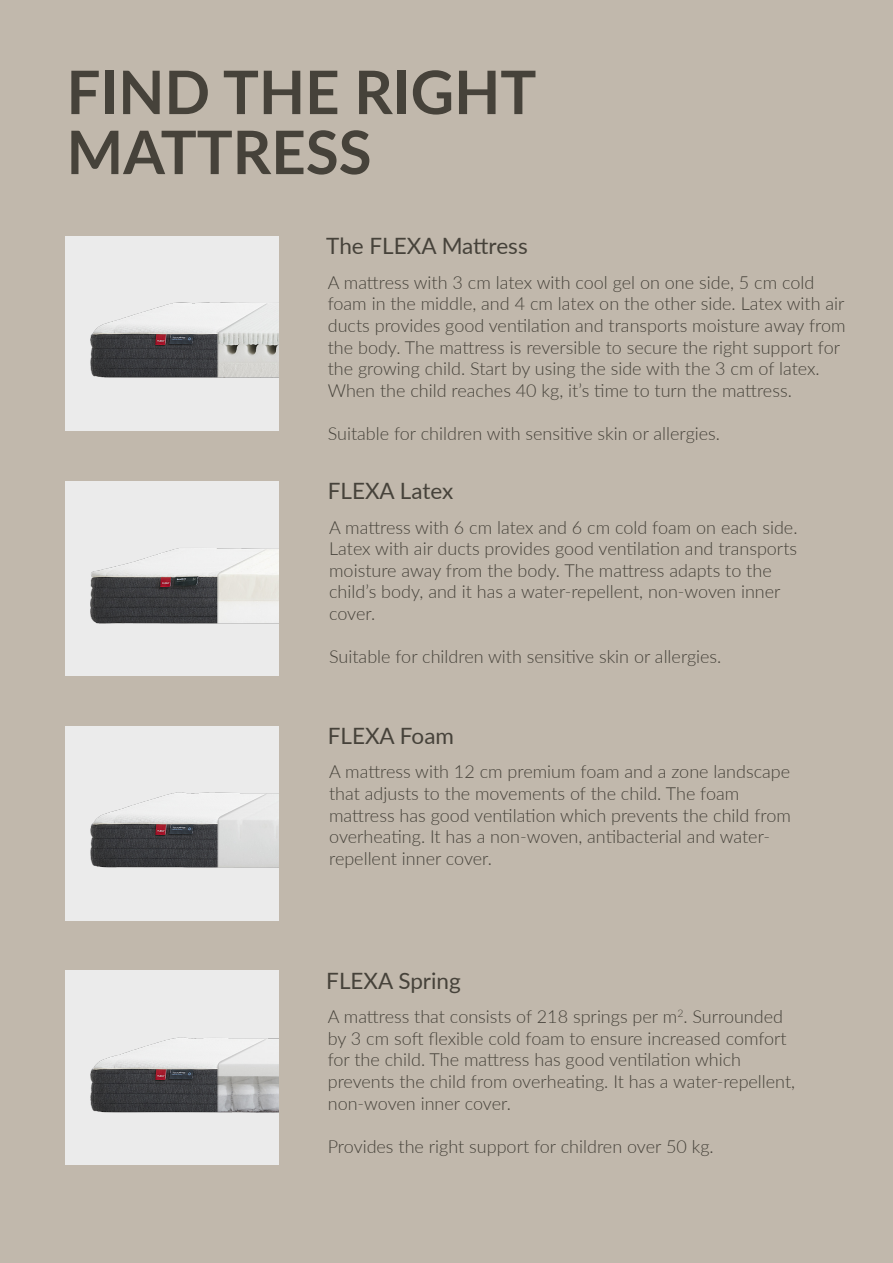
<style>
.page{position:relative;width:893px;height:1263px;background:#c1b8ac}
.page>*{position:absolute;margin:0;border:0;box-sizing:border-box;transform-origin:0 0}
.t1{font:700 60px/60px "Lato";color:#46423a}
.t2{font:22.5px "Lato";color:#46423a}
.t3{font:300 18px/21.6px "Lato";color:#46423a}
</style>
<div class="page">
<div style="left:65px;top:971px;width:213px;height:194px;background:#ebebeb"></div>
<img style="left:90px;top:1037px;width:188px;height:76px">
<div style="left:65px;top:726px;width:213px;height:194px;background:#ebebeb"></div>
<img style="left:90px;top:792px;width:188px;height:76px">
<div style="left:65px;top:481px;width:213px;height:195px;background:#ebebeb"></div>
<img style="left:90px;top:548px;width:188px;height:76px">
<div style="left:65px;top:236px;width:213px;height:195px;background:#ebebeb"></div>
<img style="left:90px;top:302px;width:188px;height:76px">
<h1 class="t1" style="left:67px;top:60px;width:471px">FIND THE RIGHT<br>MATTRESS</h1>
<p class="t2" style="left:326px;top:230px;width:203px">The FLEXA Mattress</p>
<p class="t3" style="left:328px;top:271px;width:519px">A mattress with 3 cm latex with cool gel on one side, 5 cm cold foam in the middle, and 4 cm latex on the other side. Latex with air ducts provides good ventilation and transports moisture away from the body. The mattress is reversible to secure the right support for the growing child. Start by using the side with the 3 cm of latex.<br>When the child reaches 40 kg, it’s time to turn the mattress.</p>
<p class="t3" style="left:328px;top:422px;width:394px">Suitable for children with sensitive skin or allergies.</p>
<p class="t2" style="left:328px;top:475px;width:127px">FLEXA Latex</p>
<p class="t3" style="left:329px;top:516px;width:470px">A mattress with 6 cm latex and 6 cm cold foam on each side.<br>Latex with air ducts provides good ventilation and transports moisture away from the body. The mattress adapts to the child’s body, and it has a water-repellent, non-woven inner cover.</p>
<p class="t3" style="left:329px;top:645px;width:394px">Suitable for children with sensitive skin or allergies.</p>
<p class="t2" style="left:328px;top:720px;width:128px">FLEXA Foam</p>
<p class="t3" style="left:329px;top:760px;width:463px">A mattress with 12 cm premium foam and a zone landscape that adjusts to the movements of the child. The foam mattress has good ventilation which prevents the child from overheating. It has a non-woven, antibacterial and water&shy;repellent inner cover.</p>
<p class="t2" style="left:326px;top:964px;width:136px">FLEXA Spring</p>
<p class="t3" style="left:328px;top:1005px;width:469px">A mattress that consists of 218 springs per m<sup>2</sup>. Surrounded by 3 cm soft flexible cold foam to ensure increased comfort for the child. The mattress has good ventilation which prevents the child from overheating. It has a water-repellent, non-woven inner cover.</p>
<p class="t3" style="left:328px;top:1135px;width:387px">Provides the right support for children over 50 kg.</p>
</div>
